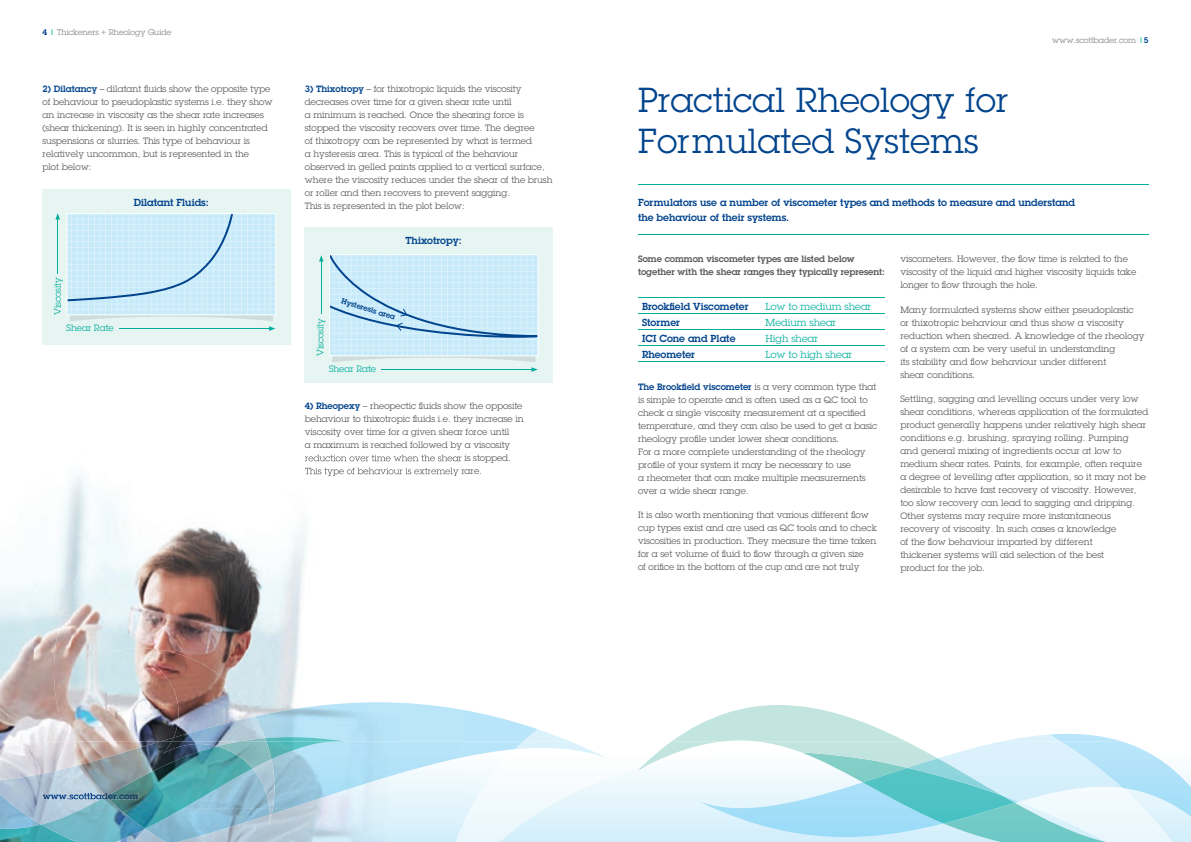
<style>
.page{position:relative;width:1191px;height:842px;background:#fff}
.page>*{position:absolute;margin:0;border:0;box-sizing:border-box;transform-origin:0 0}
.t1{font:34px/40.8px "Lubalin Graph";letter-spacing:.01em;color:#02448d}
.t2{font:600 10px/15px "Lubalin Graph";color:#02448d}
.t3{font:10px "Lubalin Graph";color:#00ae9b}
.t4{font:9px/13px "Lubalin Graph";color:#57585a}
.t5{font:600 9px/13px "Lubalin Graph";color:#57585a}
.t6{font:9px "Lubalin Graph";color:#00ae9b}
.t7{font:8px "Lubalin Graph";color:#808285}
.t8{font:600 7.5px "Lubalin Graph";color:#02448d}
.s1{font-weight:600;color:#02448d}
.s2{font-weight:600;color:#00ae9b}
</style>
<div class="page">
<svg style="left:1172px;top:768px;width:19px;height:69px"></svg>
<svg style="left:1122px;top:741px;width:50px;height:101px"></svg>
<hr style="left:638px;top:234px;width:510px;height:1px;background:#00ae9b">
<hr style="left:638px;top:184px;width:510px;height:1px;background:#00ae9b">
<hr style="left:638px;top:298px;width:123px;height:1px;background:#00ae9b">
<hr style="left:761px;top:298px;width:124px;height:1px;background:#00ae9b">
<hr style="left:638px;top:314px;width:123px;height:1px;background:#00ae9b">
<hr style="left:761px;top:314px;width:124px;height:1px;background:#00ae9b">
<hr style="left:638px;top:330px;width:123px;height:1px;background:#00ae9b">
<hr style="left:761px;top:330px;width:124px;height:1px;background:#00ae9b">
<hr style="left:638px;top:346px;width:123px;height:1px;background:#00ae9b">
<hr style="left:761px;top:346px;width:124px;height:1px;background:#00ae9b">
<hr style="left:638px;top:361px;width:123px;height:1px;background:#00ae9b">
<hr style="left:761px;top:361px;width:124px;height:1px;background:#00ae9b">
<div style="left:43px;top:189px;width:248px;height:155px;background:#e6f4f2"></div>
<hr style="left:57px;top:218px;width:1px;height:56px;background:#00ae9b">
<svg style="left:55px;top:213px;width:5px;height:6px"></svg>
<svg style="left:67px;top:213px;width:209px;height:118px"></svg>
<div style="left:305px;top:227px;width:248px;height:156px;background:#e6f4f2"></div>
<hr style="left:321px;top:260px;width:1px;height:53px;background:#00ae9b">
<svg style="left:319px;top:255px;width:4px;height:6px"></svg>
<svg style="left:329px;top:254px;width:209px;height:118px"></svg>
<img style="left:107px;top:454px;width:345px;height:255px">
<img style="left:71px;top:548px;width:36px;height:193px">
<img style="left:68px;top:612px;width:3px;height:129px">
<svg style="left:462px;top:705px;width:660px;height:137px"></svg>
<img style="left:106px;top:709px;width:55px;height:32px">
<img style="left:161px;top:702px;width:301px;height:39px">
<img style="left:346px;top:741px;width:116px;height:34px">
<img style="left:346px;top:775px;width:49px;height:34px">
<img style="left:265px;top:737px;width:79px;height:4px">
<img style="left:81px;top:741px;width:265px;height:101px">
<img style="left:63px;top:454px;width:107px;height:61px">
<img style="left:0;top:584px;width:34px;height:157px">
<img style="left:59px;top:515px;width:54px;height:33px">
<img style="left:34px;top:547px;width:58px;height:65px">
<img style="left:34px;top:612px;width:34px;height:129px">
<img style="left:0;top:741px;width:81px;height:24px">
<img style="left:0;top:765px;width:165px;height:77px">
<img style="left:41px;top:799px;width:104px;height:43px">
<img style="left:456px;top:826px;width:6px;height:16px">
<img style="left:111px;top:648px;width:144px;height:90px">
<svg style="left:269px;top:814px;width:3px;height:10px"></svg>
<img style="left:172px;top:716px;width:93px;height:25px">
<img style="left:163px;top:741px;width:113px;height:73px">
<img style="left:217px;top:741px;width:54px;height:28px">
<img style="left:112px;top:793px;width:26px;height:6px">
<img style="left:43px;top:793px;width:57px;height:6px">
<svg style="left:100px;top:793px;width:12px;height:6px"></svg>
<img style="left:305px;top:455px;width:157px;height:8px">
<img style="left:305px;top:468px;width:157px;height:8px">
<p class="t7" style="left:43px;top:27px;width:130px"><span class="s1">4</span> <span class="s2">|</span> Thickeners + Rheology Guide</p>
<p class="t4" style="left:43px;top:82px;width:231px"><span class="s1">2) Dilatancy</span> – dilatant fluids show the opposite type of behaviour to pseudoplastic systems i.e. they show an increase in viscosity as the shear rate increases (shear thickening). It is seen in highly concentrated suspensions or slurries. This type of behaviour is relatively uncommon, but is represented in the<br>plot below:</p>
<p class="t2" style="left:134px;top:195px;width:77px">Dilatant Fluids:</p>
<p class="t6" style="left:52px;top:315px;width:40px;rotate:-90deg">Viscosity</p>
<p class="t6" style="left:67px;top:322px;width:49px">Shear Rate</p>
<p class="t4" style="left:305px;top:82px;width:249px"><span class="s1">3) Thixotropy</span> – for thixotropic liquids the viscosity decreases over time for a given shear rate until<br>a minimum is reached. Once the shearing force is stopped the viscosity recovers over time. The degree<br>of thixotropy can be represented by what is termed<br>a hysteresis area. This is typical of the behaviour observed in gelled paints applied to a vertical surface, where the viscosity reduces under the shear of the brush or roller and then recovers to prevent sagging.<br>This is represented in the plot below:</p>
<p class="t2" style="left:405px;top:233px;width:58px">Thixotropy:</p>
<p class="t6" style="left:314px;top:356px;width:40px;rotate:-90deg">Viscosity</p>
<p class="t8" style="left:343px;top:296px;width:58px;rotate:17deg">Hysteresis area</p>
<p class="t6" style="left:329px;top:363px;width:49px">Shear Rate</p>
<p class="t4" style="left:305px;top:399px;width:220px"><span class="s1">4) Rheopexy</span> – rheopectic fluids show the opposite behaviour to thixotropic fluids i.e. they increase in viscosity over time for a given shear force until<br>a maximum is reached followed by a viscosity</p>
<p class="t7" style="left:1052px;top:35px;width:98px">www.scottbader.com <span class="s2">|</span><span class="s1">5</span></p>
<h1 class="t1" style="left:638px;top:79px;width:372px">Practical Rheology for<br>Formulated Systems</h1>
<p class="t2" style="left:638px;top:195px;width:438px">Formulators use a number of viscometer types and methods to measure and understand the behaviour of their systems.</p>
<p class="t5" style="left:638px;top:252px;width:248px">Some common viscometer types are listed below together with the shear ranges they typically represent:</p>
<p class="t2" style="left:642px;top:299px;width:108px">Brookfield Viscometer</p>
<p class="t3" style="left:765px;top:300px;width:107px">Low to medium shear</p>
<p class="t2" style="left:642px;top:315px;width:39px">Stormer</p>
<p class="t3" style="left:765px;top:316px;width:72px">Medium shear</p>
<p class="t2" style="left:642px;top:330px;width:95px">ICI Cone and Plate</p>
<p class="t3" style="left:765px;top:332px;width:54px">High shear</p>
<p class="t2" style="left:642px;top:346px;width:54px">Rheometer</p>
<p class="t3" style="left:765px;top:348px;width:88px">Low to high shear</p>
<p class="t4" style="left:638px;top:380px;width:241px"><span class="s1">The Brookfield viscometer</span> is a very common type that is simple to operate and is often used as a QC tool to check a single viscosity measurement at a specified temperature, and they can also be used to get a basic rheology profile under lower shear conditions.<br>For a more complete understanding of the rheology profile of your system it may be necessary to use<br>a rheometer that can make multiple measurements over a wide shear range.</p>
<p class="t4" style="left:638px;top:508px;width:240px">It is also worth mentioning that various different flow cup types exist and are used as QC tools and to check viscosities in production. They measure the time taken for a set volume of fluid to flow through a given size<br>of orifice in the bottom of the cup and are not truly</p>
<p class="t4" style="left:900px;top:252px;width:237px">viscometers. However, the flow time is related to the viscosity of the liquid and higher viscosity liquids take longer to flow through the hole.</p>
<p class="t4" style="left:900px;top:303px;width:246px">Many formulated systems show either pseudoplastic<br>or thixotropic behaviour and thus show a viscosity reduction when sheared. A knowledge of the rheology of a system can be very useful in understanding<br>its stability and flow behaviour under different<br>shear conditions.</p>
<p class="t4" style="left:900px;top:392px;width:250px">Settling, sagging and levelling occurs under very low shear conditions, whereas application of the formulated product generally happens under relatively high shear conditions e.g. brushing, spraying rolling. Pumping and general mixing of ingredients occur at low to medium shear rates. Paints, for example, often require a degree of levelling after application, so it may not be desirable to have fast recovery of viscosity. However, too slow recovery can lead to sagging and dripping.<br>Other systems may require more instantaneous recovery of viscosity. In such cases a knowledge<br>of the flow behaviour imparted by different<br>thickener systems will aid selection of the best<br>product for the job.</p>
</div>
